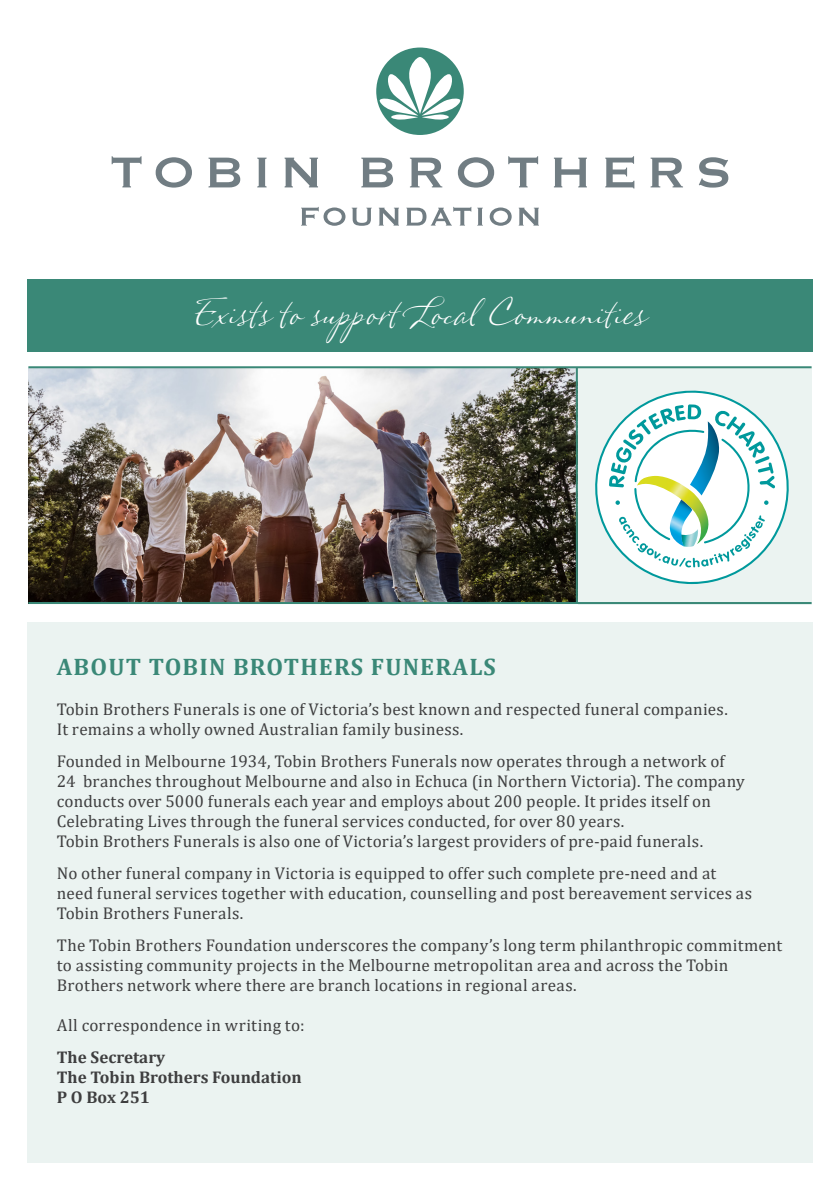
<style>
.page{position:relative;width:840px;height:1191px;background:#fff}
.page>*{position:absolute;margin:0;border:0;box-sizing:border-box;transform-origin:0 0}
.t1{font:38px "Tobin";color:#fff}
.t2{font:700 24px "Cambria";letter-spacing:.05em;color:#3a8877}
.t3{font:17px/20px "Cambria";letter-spacing:.015em;color:#3e3e3f}
.t4{font:700 17px "Cambria";color:#3e3e3f}
</style>
<div class="page">
<div style="left:27px;top:622px;width:785px;height:540px;background:#ebf3f1"></div>
<div style="left:577px;top:368px;width:234px;height:236px;background:#ebf3f1"></div>
<div style="left:27px;top:279px;width:785px;height:72px;background:#3a8877"></div>
<img style="left:28px;top:368px;width:547px;height:234px">
<svg style="left:595px;top:390px;width:194px;height:195px"></svg>
<div style="left:376px;top:48px;width:87px;height:87px;background:#3a8877;border-radius:50%"></div>
<svg style="left:377px;top:57px;width:85px;height:63px"></svg>
<svg style="left:112px;top:156px;width:29px;height:31px"></svg>
<svg style="left:155px;top:157px;width:37px;height:31px"></svg>
<svg style="left:208px;top:158px;width:32px;height:29px"></svg>
<svg style="left:257px;top:158px;width:9px;height:29px"></svg>
<svg style="left:284px;top:158px;width:34px;height:29px"></svg>
<svg style="left:361px;top:158px;width:32px;height:29px"></svg>
<svg style="left:410px;top:158px;width:32px;height:29px"></svg>
<svg style="left:457px;top:157px;width:37px;height:31px"></svg>
<svg style="left:508px;top:156px;width:30px;height:31px"></svg>
<svg style="left:553px;top:158px;width:33px;height:29px"></svg>
<svg style="left:605px;top:156px;width:29px;height:32px"></svg>
<svg style="left:650px;top:158px;width:32px;height:29px"></svg>
<svg style="left:699px;top:157px;width:29px;height:31px"></svg>
<svg style="left:301px;top:207px;width:44px;height:19px"></svg>
<svg style="left:351px;top:208px;width:20px;height:18px"></svg>
<svg style="left:378px;top:208px;width:21px;height:17px"></svg>
<svg style="left:406px;top:207px;width:65px;height:18px"></svg>
<svg style="left:477px;top:208px;width:5px;height:17px"></svg>
<svg style="left:489px;top:207px;width:22px;height:19px"></svg>
<svg style="left:518px;top:208px;width:20px;height:17px"></svg>
<hr style="left:28px;top:366px;width:783px;height:2px;background:#3a8877">
<hr style="left:28px;top:602px;width:783px;height:2px;background:#3a8877">
<hr style="left:575px;top:368px;width:2px;height:235px;background:#3a8877">
<p class="t1" style="left:196px;top:288px;width:454px">Exists to support Local Communities</p>
<p class="t2" style="left:57px;top:650px;width:440px">ABOUT TOBIN BROTHERS FUNERALS</p>
<p class="t3" style="left:57px;top:699px;width:672px">Tobin Brothers Funerals is one of Victoria’s best known and respected funeral companies.</p>
<p class="t3" style="left:57px;top:719px;width:408px">It remains a wholly owned Australian family business.</p>
<p class="t3" style="left:57px;top:751px;width:689px">Founded in Melbourne 1934, Tobin Brothers Funerals now operates through a network of 24 branches throughout Melbourne and also in Echuca (in Northern Victoria). The company conducts over 5000 funerals each year and employs about 200 people. It prides itself on Celebrating Lives through the funeral services conducted, for over 80 years.</p>
<p class="t3" style="left:57px;top:831px;width:647px">Tobin Brothers Funerals is also one of Victoria’s largest providers of pre-paid funerals.</p>
<p class="t3" style="left:57px;top:863px;width:660px">No other funeral company in Victoria is equipped to offer such complete pre-need and at</p>
<p class="t3" style="left:57px;top:883px;width:696px">need funeral services together with education, counselling and post bereavement services as<br>Tobin Brothers Funerals.</p>
<p class="t3" style="left:57px;top:935px;width:726px">The Tobin Brothers Foundation underscores the company’s long term philanthropic commitment to assisting community projects in the Melbourne metropolitan area and across the Tobin<br>Brothers network where there are branch locations in regional areas.</p>
<p class="t3" style="left:57px;top:1015px;width:249px">All correspondence in writing to:</p>
<p class="t4" style="left:57px;top:1045px;width:110px">The Secretary</p>
<p class="t4" style="left:57px;top:1065px;width:246px">The Tobin Brothers Foundation</p>
<p class="t4" style="left:57px;top:1085px;width:95px">P O Box 251</p>
</div>
